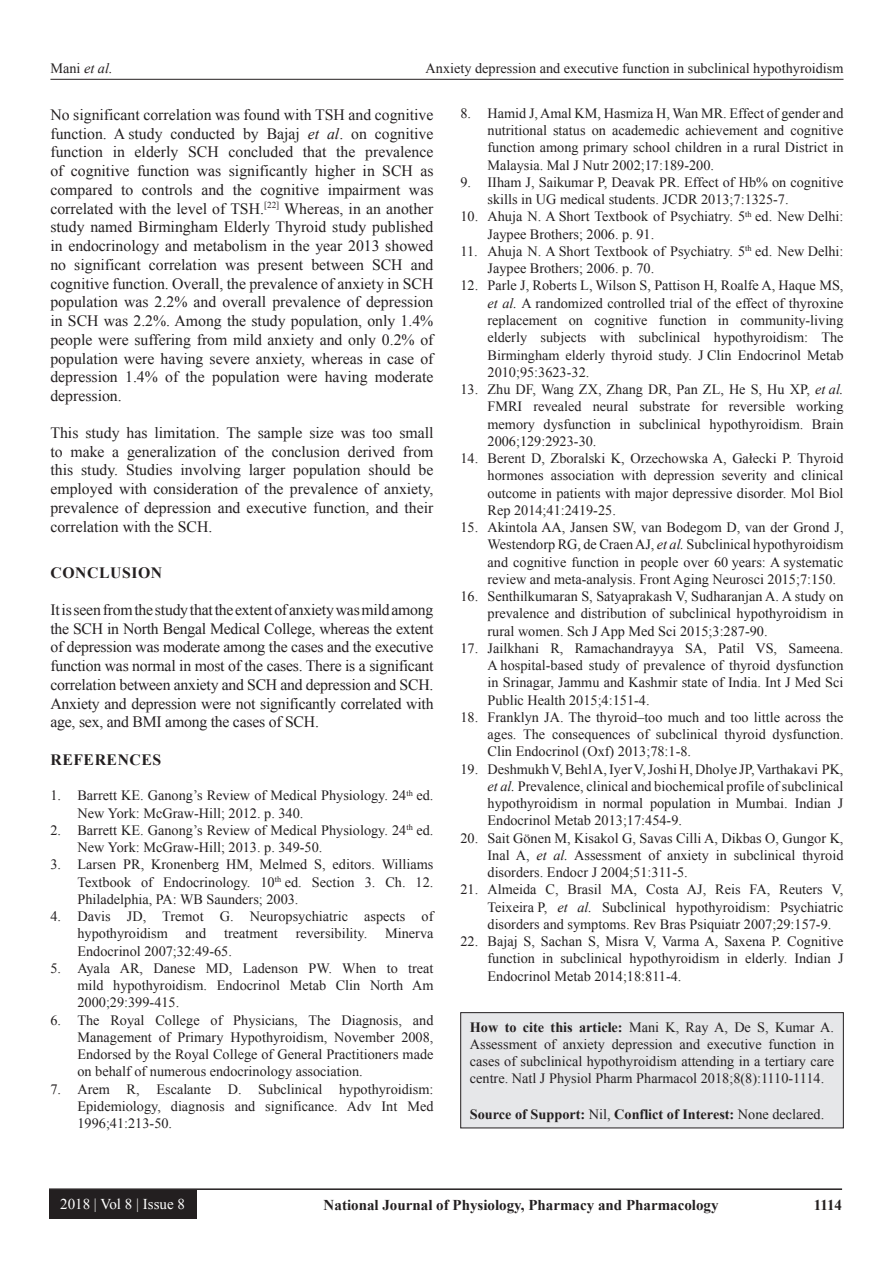
<style>
.page{position:relative;width:894px;height:1263px;background:#fff}
.page>*{position:absolute;margin:0;border:0;box-sizing:border-box;transform-origin:0 0}
.TX{font:15.75px/18.8px "Times New Roman";color:#231f20;text-align:justify}
.TX-2{font:700 15.75px "Times New Roman";letter-spacing:.035em;color:#231f20}
.t1{font:700 15px "Times New Roman";color:#231f20}
.t2{font:15px "Times New Roman";color:#fff}
.REF{font:14.25px/17.2px "Times New Roman";color:#231f20;text-align:justify}
.HTC{font:14.25px/17.2px "Times New Roman";color:#231f20;text-align:justify}
.HTC-2{font:700 14.25px "Times New Roman";color:#231f20}
.t3{font:italic 14.25px "Times New Roman";color:#231f20}
.s1{font-style:normal}
.s2{font-style:italic}
.s3{font-weight:700}
.s4{font-weight:400}
</style>
<div class="page">
<hr style="left:50px;top:79px;width:793px;height:1px;background:#231f20">
<hr style="left:49px;top:1188px;width:792px;height:1px;background:#231f20">
<div style="left:49px;top:1189px;width:147px;height:29px;background:#231f20"></div>
<div style="left:460px;top:1012px;width:383px;height:116px;background:#e6e7e9"></div>
<div style="left:460px;top:1012px;width:383px;height:116px;border:1px solid #231f20"></div>
<p class="t3" style="left:50px;top:58px;width:64px"><span class="s1">Mani</span> et al.</p>
<p class="REF" style="left:425px;top:59px;width:419px">Anxiety depression and executive function in subclinical hypothyroidism</p>
<p class="TX" style="left:50px;top:105px;width:384px">No significant correlation was found with TSH and cognitive function. A study conducted by Bajaj <span class="s2">et al</span>. on cognitive function in elderly SCH concluded that the prevalence of cognitive function was significantly higher in SCH as compared to controls and the cognitive impairment was correlated with the level of TSH.<sup>[22]</sup> Whereas, in an another study named Birmingham Elderly Thyroid study published in endocrinology and metabolism in the year 2013 showed no significant correlation was present between SCH and cognitive function. Overall, the prevalence of anxiety in SCH population was 2.2% and overall prevalence of depression in SCH was 2.2%. Among the study population, only 1.4% people were suffering from mild anxiety and only 0.2% of population were having severe anxiety, whereas in case of depression 1.4% of the population were having moderate depression.</p>
<p class="TX" style="left:50px;top:423px;width:384px">This study has limitation. The sample size was too small to make a generalization of the conclusion derived from this study. Studies involving larger population should be employed with consideration of the prevalence of anxiety, prevalence of depression and executive function, and their correlation with the SCH.</p>
<h1 class="TX-2" style="left:50px;top:561px;width:113px">CONCLUSION</h1>
<p class="TX" style="left:50px;top:600px;width:384px">It is seen from the study that the extent of anxiety was mild among the SCH in North Bengal Medical College, whereas the extent of depression was moderate among the cases and the executive function was normal in most of the cases. There is a significant correlation between anxiety and SCH and depression and SCH.<br>Anxiety and depression were not significantly correlated with age, sex, and BMI among the cases of SCH.</p>
<p class="TX-2" style="left:50px;top:748px;width:112px">REFERENCES</p>
<p class="REF" style="left:77px;top:786px;width:357px;text-indent:-27px">1. Barrett KE. Ganong’s Review of Medical Physiology. 24<sup>th</sup> ed.<br>New York: McGraw-Hill; 2012. p. 340.</p>
<p class="REF" style="left:77px;top:821px;width:357px;text-indent:-27px">2. Barrett KE. Ganong’s Review of Medical Physiology. 24<sup>th</sup> ed.<br>New York: McGraw-Hill; 2013. p. 349-50.</p>
<p class="REF" style="left:77px;top:855px;width:357px;text-indent:-27px">3. Larsen PR, Kronenberg HM, Melmed S, editors. Williams Textbook of Endocrinology. 10<sup>th</sup> ed. Section 3. Ch. 12.<br>Philadelphia, PA: WB Saunders; 2003.</p>
<p class="REF" style="left:77px;top:907px;width:357px;text-indent:-27px">4. Davis JD, Tremot G. Neuropsychiatric aspects of hypothyroidism and</p>
<p class="REF" style="left:224px;top:924px;width:145px">treatment reversibility.</p>
<p class="REF" style="left:385px;top:924px;width:50px">Minerva</p>
<p class="REF" style="left:77px;top:941px;width:156px">Endocrinol 2007;32:49-65.</p>
<p class="REF" style="left:77px;top:959px;width:357px;text-indent:-27px">5. Ayala AR, Danese MD, Ladenson PW. When to treat mild hypothyroidism. Endocrinol Metab Clin North Am 2000;29:399-415.</p>
<p class="REF" style="left:77px;top:1010px;width:357px;text-indent:-27px">6. The Royal College of Physicians, The Diagnosis, and Management of Primary Hypothyroidism, November 2008, Endorsed by the Royal College of General Practitioners made on behalf of numerous endocrinology association.</p>
<p class="REF" style="left:77px;top:1079px;width:357px;text-indent:-27px">7. Arem R, Escalante D. Subclinical hypothyroidism:<br>Epidemiology, diagnosis and significance. Adv Int Med 1996;41:213-50.</p>
<p class="REF" style="left:487px;top:104px;width:357px;text-indent:-27px">8. Hamid J, Amal KM, Hasmiza H, Wan MR. Effect of gender and nutritional status on academedic achievement and cognitive function among primary school children in a rural District in Malaysia. Mal J Nutr 2002;17:189-200.</p>
<p class="REF" style="left:487px;top:173px;width:357px;text-indent:-27px">9. IIham J, Saikumar P, Deavak PR. Effect of Hb% on cognitive skills in UG medical students. JCDR 2013;7:1325-7.</p>
<p class="REF" style="left:487px;top:208px;width:357px;text-indent:-27px">10. Ahuja N. A Short Textbook of Psychiatry. 5<sup>th</sup> ed. New Delhi:<br>Jaypee Brothers; 2006. p. 91.</p>
<p class="REF" style="left:487px;top:242px;width:357px;text-indent:-27px">11. Ahuja N. A Short Textbook of Psychiatry. 5<sup>th</sup> ed. New Delhi:<br>Jaypee Brothers; 2006. p. 70.</p>
<p class="REF" style="left:487px;top:277px;width:357px;text-indent:-27px">12. Parle J, Roberts L, Wilson S, Pattison H, Roalfe A, Haque MS, <span class="s2">et al.</span> A randomized controlled trial of the effect of thyroxine replacement on cognitive function in community-living elderly subjects with subclinical hypothyroidism: The Birmingham elderly thyroid study. J Clin Endocrinol Metab 2010;95:3623-32.</p>
<p class="REF" style="left:487px;top:380px;width:357px;text-indent:-27px">13. Zhu DF, Wang ZX, Zhang DR, Pan ZL, He S, Hu XP, <span class="s2">et al.<br></span>FMRI revealed neural substrate for reversible working memory dysfunction in subclinical hypothyroidism. Brain 2006;129:2923-30.</p>
<p class="REF" style="left:487px;top:449px;width:357px;text-indent:-27px">14. Berent D, Zboralski K, Orzechowska A, Gałecki P. Thyroid hormones association with depression severity and clinical outcome in patients with major depressive disorder. Mol Biol Rep 2014;41:2419-25.</p>
<p class="REF" style="left:487px;top:518px;width:357px;text-indent:-27px">15. Akintola AA, Jansen SW, van Bodegom D, van der Grond J, Westendorp RG, de Craen AJ, <span class="s2">et al.</span> Subclinical hypothyroidism and cognitive function in people over 60 years: A systematic review and meta-analysis. Front Aging Neurosci 2015;7:150.</p>
<p class="REF" style="left:487px;top:587px;width:357px;text-indent:-27px">16. Senthilkumaran S, Satyaprakash V, Sudharanjan A. A study on prevalence and distribution of subclinical hypothyroidism in rural women. Sch J App Med Sci 2015;3:287-90.</p>
<p class="REF" style="left:487px;top:639px;width:357px;text-indent:-27px">17. Jailkhani R, Ramachandrayya SA, Patil VS, Sameena.<br>A hospital-based study of prevalence of thyroid dysfunction in Srinagar, Jammu and Kashmir state of India. Int J Med Sci Public Health 2015;4:151-4.</p>
<p class="REF" style="left:487px;top:708px;width:357px;text-indent:-27px">18. Franklyn JA. The thyroid–too much and too little across the ages. The consequences of subclinical thyroid dysfunction.<br>Clin Endocrinol (Oxf) 2013;78:1-8.</p>
<p class="REF" style="left:487px;top:760px;width:357px;text-indent:-27px">19. Deshmukh V, Behl A, Iyer V, Joshi H, Dholye JP, Varthakavi PK, <span class="s2">et al.</span> Prevalence, clinical and biochemical profile of subclinical hypothyroidism in normal population in Mumbai. Indian J Endocrinol Metab 2013;17:454-9.</p>
<p class="REF" style="left:487px;top:829px;width:357px;text-indent:-27px">20. Sait Gönen M, Kisakol G, Savas Cilli A, Dikbas O, Gungor K, Inal A, <span class="s2">et al.</span> Assessment of anxiety in subclinical thyroid disorders. Endocr J 2004;51:311-5.</p>
<p class="REF" style="left:487px;top:880px;width:357px;text-indent:-27px">21. Almeida C, Brasil MA, Costa AJ, Reis FA, Reuters V, Teixeira P, <span class="s2">et al.</span> Subclinical hypothyroidism: Psychiatric disorders and symptoms. Rev Bras Psiquiatr 2007;29:157-9.</p>
<p class="REF" style="left:487px;top:932px;width:357px;text-indent:-27px">22. Bajaj S, Sachan S, Misra V, Varma A, Saxena P. Cognitive function in subclinical hypothyroidism in elderly. Indian J Endocrinol Metab 2014;18:811-4.</p>
<p class="HTC" style="left:469px;top:1017px;width:365px"><span class="s3">How to cite this article:</span> Mani K, Ray A, De S, Kumar A.<br>Assessment of anxiety depression and executive function in cases of subclinical hypothyroidism attending in a tertiary care centre. Natl J Physiol Pharm Pharmacol 2018;8(8):1110-1114.</p>
<p class="HTC-2" style="left:469px;top:1103px;width:356px">Source of Support: <span class="s4">Nil,</span> Conflict of Interest: <span class="s4">None declared.</span></p>
<p class="t2" style="left:60px;top:1193px;width:126px">2018 | Vol 8 | Issue 8</p>
<p class="t1" style="left:323px;top:1194px;width:396px">National Journal of Physiology, Pharmacy and Pharmacology</p>
<p class="t1" style="left:813px;top:1194px;width:30px">1114</p>
</div>
